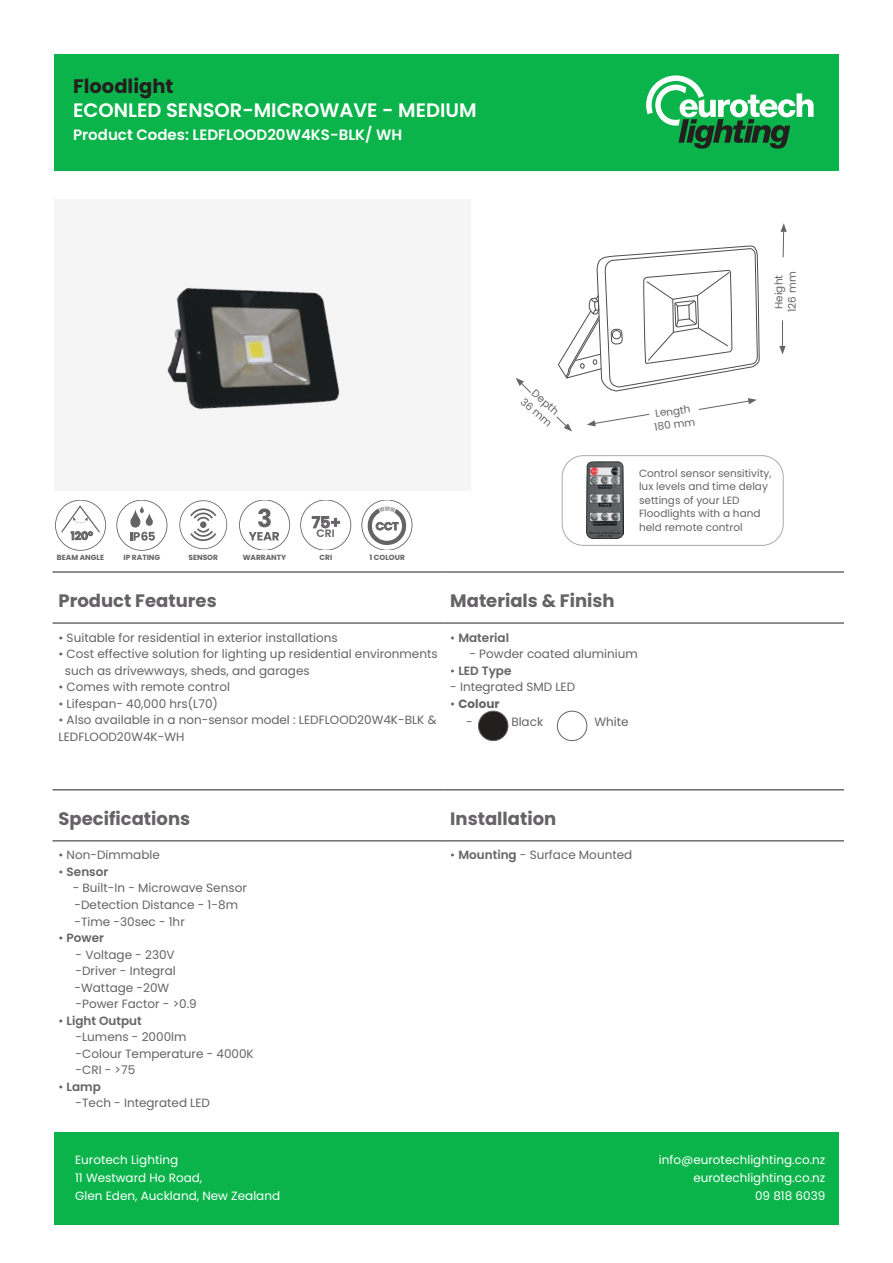
<style>
.page{position:relative;width:893px;height:1263px;background:#fff}
.page>*{position:absolute;margin:0;border:0;box-sizing:border-box;transform-origin:0 0}
.t1{font:600 19.5px "Poppins";color:#fff}
.t2{font:700 19.5px "Poppins";color:#241f1f}
.t3{font:700 18px "Poppins";color:#656365}
.t4{font:600 15.6px "Poppins";color:#656365}
.t5{font:600 15px "Poppins";color:#fff}
.t6{font:12px/16.5px "Poppins";color:#656365}
.t7{font:12px/18px "Poppins";color:#fff}
.t8{font:600 12px "Poppins";color:#656365}
.t9{font:700 12px/18px "Poppins";color:#656365}
.t10{font:600 10.95px "Poppins";color:#656365}
.t11{font:600 10.8px "Poppins";color:#656365}
.t12{font:10.5px/13.5px "Poppins";color:#656365}
.t13{font:700 7.5px "Poppins";color:#656365}
.s1{font-weight:400}
.s2{font-weight:600}
</style>
<div class="page">
<div style="left:54px;top:54px;width:785px;height:116px;background:#0ab44a"></div>
<div style="left:54px;top:1132px;width:785px;height:93px;background:#0ab44a"></div>
<svg style="left:646px;top:75px;width:168px;height:74px"></svg>
<svg style="left:779px;top:320px;width:7px;height:34px"></svg>
<div style="left:54px;top:199px;width:417px;height:292px;background:#f6f5f5"></div>
<svg style="left:698px;top:398px;width:59px;height:12px"></svg>
<img style="left:167px;top:288px;width:173px;height:121px">
<svg style="left:558px;top:245px;width:201px;height:146px"></svg>
<svg style="left:780px;top:223px;width:7px;height:35px"></svg>
<svg style="left:587px;top:413px;width:63px;height:13px"></svg>
<svg style="left:556px;top:416px;width:16px;height:15px"></svg>
<svg style="left:516px;top:378px;width:15px;height:15px"></svg>
<div style="left:478px;top:711px;width:30px;height:30px;background:#241f1f;border-radius:50%"></div>
<div style="left:478px;top:711px;width:30px;height:30px;border:1px solid #656365;border-radius:50%"></div>
<div style="left:557px;top:711px;width:30px;height:30px;border:1px solid #656365;border-radius:50%"></div>
<hr style="left:53px;top:572px;width:391px;height:1px;background:#241f1f">
<hr style="left:444px;top:572px;width:400px;height:1px;background:#241f1f">
<hr style="left:53px;top:623px;width:391px;height:1px;background:#241f1f">
<hr style="left:444px;top:623px;width:400px;height:1px;background:#241f1f">
<hr style="left:53px;top:790px;width:391px;height:1px;background:#241f1f">
<hr style="left:444px;top:790px;width:400px;height:1px;background:#241f1f">
<hr style="left:53px;top:841px;width:391px;height:1px;background:#241f1f">
<hr style="left:444px;top:841px;width:400px;height:1px;background:#241f1f">
<svg style="left:55px;top:500px;width:51px;height:50px"></svg>
<svg style="left:116px;top:500px;width:51px;height:50px"></svg>
<svg style="left:179px;top:500px;width:48px;height:49px"></svg>
<div style="left:200px;top:521px;width:6px;height:7px;background:#656365;border-radius:50%"></div>
<div style="left:187px;top:508px;width:32px;height:33px;border:2px solid #656365;border-radius:50%"></div>
<div style="left:191px;top:513px;width:24px;height:24px;border:2px solid #656365;border-radius:50%"></div>
<div style="left:196px;top:517px;width:15px;height:16px;border:2px solid #656365;border-radius:50%"></div>
<svg style="left:361px;top:500px;width:51px;height:50px"></svg>
<svg style="left:300px;top:500px;width:51px;height:50px"></svg>
<svg style="left:239px;top:500px;width:51px;height:50px"></svg>
<div style="left:562px;top:455px;width:222px;height:91px;border:1px solid #aaaaac;border-radius:21px"></div>
<img style="left:587px;top:462px;width:36px;height:77px">
<h1 class="t2" style="left:73px;top:74px;width:102px">Floodlight</h1>
<h1 class="t1" style="left:73px;top:99px;width:405px">ECONLED SENSOR-MICROWAVE - MEDIUM</h1>
<p class="t5" style="left:73px;top:126px;width:331px">Product Codes: LEDFLOOD20W4KS-BLK/ WH</p>
<h3 class="t4" style="left:312px;top:513px;width:31px">75+</h3>
<p class="t11" style="left:376px;top:520px;width:24px">CCT</p>
<p class="t11" style="left:317px;top:527px;width:20px">CRI</p>
<p class="t10" style="left:71px;top:529px;width:19px">120</p>
<p class="t13" style="left:57px;top:553px;width:49px">BEAM ANGLE</p>
<p class="t13" style="left:124px;top:553px;width:38px">IP RATING</p>
<p class="t13" style="left:188px;top:553px;width:31px">SENSOR</p>
<p class="t13" style="left:243px;top:553px;width:45px">WARRANTY</p>
<p class="t13" style="left:319px;top:553px;width:14px">CRI</p>
<p class="t13" style="left:369px;top:553px;width:37px">1 COLOUR</p>
<p class="t12" style="left:536px;top:385px;width:39px;rotate:41deg">Depth<br>36 mm</p>
<p class="t12" style="left:652px;top:407px;width:43px;rotate:-8deg">Length<br>180 mm</p>
<p class="t12" style="left:772px;top:312px;width:42px;text-align:center;rotate:-90deg">Height<br>126 mm</p>
<p class="t12" style="left:639px;top:466px;width:134px">Control sensor sensitivity, lux levels and time delay settings of your LED<br>Floodlights with a hand held remote control</p>
<h2 class="t3" style="left:59px;top:590px;width:160px">Product Features</h2>
<h2 class="t3" style="left:450px;top:590px;width:166px">Materials &amp; Finish</h2>
<p class="t6" style="left:59px;top:629px;width:281px">• Suitable for residential in exterior installations</p>
<p class="t6" style="left:65px;top:646px;width:374px;text-indent:-6px">• Cost effective solution for lighting up residential environments such as drivewways, sheds, and garages</p>
<p class="t6" style="left:59px;top:679px;width:173px">• Comes with remote control</p>
<p class="t6" style="left:59px;top:695px;width:161px">• Lifespan- 40,000 hrs(L70)</p>
<p class="t6" style="left:59px;top:712px;width:380px">• Also available in a non-sensor model : LEDFLOOD20W4K-BLK &amp;<br>LEDFLOOD20W4K-WH</p>
<p class="t8" style="left:450px;top:630px;width:60px"><span class="s1">•</span> Material</p>
<p class="t6" style="left:469px;top:646px;width:170px">- Powder coated aluminium</p>
<p class="t8" style="left:450px;top:663px;width:63px"><span class="s1">•</span> LED Type</p>
<p class="t6" style="left:450px;top:679px;width:126px">- Integrated SMD LED</p>
<p class="t9" style="left:466px;top:694px;width:35px;text-indent:-16px"><span class="s1">•</span> Colour <span class="s1">-</span></p>
<p class="t6" style="left:511px;top:713px;width:33px">Black</p>
<p class="t6" style="left:594px;top:713px;width:36px">White</p>
<h2 class="t3" style="left:59px;top:808px;width:133px">Specifications</h2>
<h2 class="t3" style="left:450px;top:808px;width:108px">Installation</h2>
<p class="t6" style="left:59px;top:847px;width:103px">• Non-Dimmable</p>
<p class="t8" style="left:59px;top:865px;width:51px"><span class="s1">•</span> Sensor</p>
<p class="t6" style="left:73px;top:880px;width:176px">- Built-In - Microwave Sensor -Detection Distance - 1-8m -Time -30sec - 1hr</p>
<p class="t8" style="left:59px;top:931px;width:47px"><span class="s1">•</span> Power</p>
<p class="t6" style="left:75px;top:946px;width:124px">- Voltage - 230V -Driver - Integral -Wattage -20W -Power Factor - &gt;0.9</p>
<p class="t6" style="left:76px;top:1012px;width:180px;text-indent:-17px">• <span class="s2">Light Output<br></span>-Lumens - 2000lm<br>-Colour Temperature - 4000K -CRI - &gt;75</p>
<p class="t6" style="left:76px;top:1078px;width:136px;text-indent:-17px">• <span class="s2">Lamp<br></span>-Tech - Integrated LED</p>
<p class="t6" style="left:450px;top:847px;width:184px">• <span class="s2">Mounting</span> - Surface Mounted</p>
<p class="t7" style="left:75px;top:1151px;width:207px">Eurotech Lighting<br>11 Westward Ho Road,<br>Glen Eden, Auckland, New Zealand</p>
<p class="t7" style="left:659px;top:1151px;width:168px;text-align:right">info@eurotechlighting.co.nz eurotechlighting.co.nz<br>09 818 6039</p>
</div>
